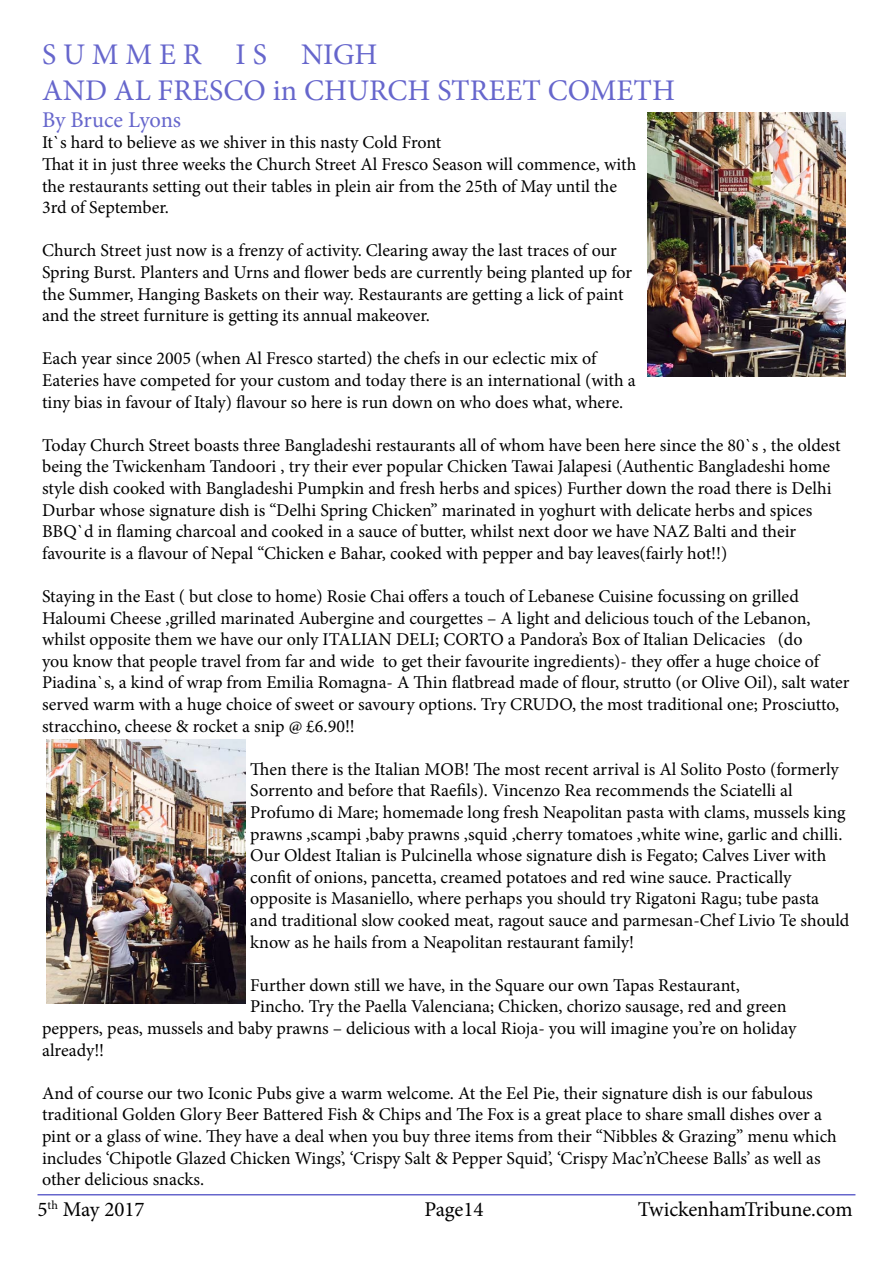
<style>
.page{position:relative;width:893px;height:1263px;background:#fff}
.page>*{position:absolute;margin:0;border:0;box-sizing:border-box;transform-origin:0 0}
.t1{font:30px/36px "Minion Pro";color:#66c}
.t2{font:22.5px "Minion Pro";letter-spacing:-.01em;color:#66c}
.t3{font:21px "Minion Pro";letter-spacing:-.005em;color:#000}
.t4{font:18px/21.6px "Minion Pro";color:#000}
</style>
<div class="page">
<img style="left:647px;top:113px;width:198px;height:264px">
<img style="left:47px;top:739px;width:198px;height:265px">
<hr style="left:38px;top:1194px;width:817px;height:2px;background:#66c">
<h1 class="t1" style="left:42px;top:36px;width:634px">S U M M E R I S NIGH<br>AND AL FRESCO in CHURCH STREET COMETH</h1>
<p class="t2" style="left:42px;top:105px;width:141px">By Bruce Lyons</p>
<p class="t4" style="left:42px;top:132px;width:595px">It`s hard to believe as we shiver in this nasty Cold Front<br>That it in just three weeks the Church Street Al Fresco Season will commence, with the restaurants setting out their tables in plein air from the 25th of May until the 3rd of September.</p>
<p class="t4" style="left:42px;top:240px;width:591px">Church Street just now is a frenzy of activity. Clearing away the last traces of our Spring Burst. Planters and Urns and flower beds are currently being planted up for the Summer, Hanging Baskets on their way. Restaurants are getting a lick of paint and the street furniture is getting its annual makeover.</p>
<p class="t4" style="left:42px;top:348px;width:595px">Each year since 2005 (when Al Fresco started) the chefs in our eclectic mix of<br>Eateries have competed for your custom and today there is an international (with a tiny bias in favour of Italy) flavour so here is run down on who does what, where.</p>
<p class="t4" style="left:42px;top:434px;width:800px">Today Church Street boasts three Bangladeshi restaurants all of whom have been here since the 80`s , the oldest being the Twickenham Tandoori , try their ever popular Chicken Tawai Jalapesi (Authentic Bangladeshi home style dish cooked with Bangladeshi Pumpkin and fresh herbs and spices) Further down the road there is Delhi Durbar whose signature dish is “Delhi Spring Chicken” marinated in yoghurt with delicate herbs and spices BBQ`d in flaming charcoal and cooked in a sauce of butter, whilst next door we have NAZ Balti and their favourite is a flavour of Nepal “Chicken e Bahar, cooked with pepper and bay leaves(fairly hot!!)</p>
<p class="t4" style="left:42px;top:586px;width:809px">Staying in the East ( but close to home) Rosie Chai offers a touch of Lebanese Cuisine focussing on grilled Haloumi Cheese ,grilled marinated Aubergine and courgettes – A light and delicious touch of the Lebanon, whilst opposite them we have our only ITALIAN DELI; CORTO a Pandora’s Box of Italian Delicacies (do<br>you know that people travel from far and wide to get their favourite ingredients)- they offer a huge choice of Piadina`s, a kind of wrap from Emilia Romagna- A Thin flatbread made of flour, strutto (or Olive Oil), salt water served warm with a huge choice of sweet or savoury options. Try CRUDO, the most traditional one; Prosciutto, stracchino, cheese &amp; rocket a snip @ £6.90!!</p>
<p class="t4" style="left:250px;top:758px;width:600px">Then there is the Italian MOB! The most recent arrival is Al Solito Posto (formerly Sorrento and before that Raefils). Vincenzo Rea recommends the Sciatelli al Profumo di Mare; homemade long fresh Neapolitan pasta with clams, mussels king prawns ,scampi ,baby prawns ,squid ,cherry tomatoes ,white wine, garlic and chilli.<br>Our Oldest Italian is Pulcinella whose signature dish is Fegato; Calves Liver with confit of onions, pancetta, creamed potatoes and red wine sauce. Practically opposite is Masaniello, where perhaps you should try Rigatoni Ragu; tube pasta and traditional slow cooked meat, ragout sauce and parmesan-Chef Livio Te should know as he hails from a Neapolitan restaurant family!</p>
<p class="t4" style="left:250px;top:974px;width:491px">Further down still we have, in the Square our own Tapas Restaurant,</p>
<p class="t4" style="left:250px;top:996px;width:538px">Pincho. Try the Paella Valenciana; Chicken, chorizo sausage, red and green</p>
<p class="t4" style="left:42px;top:1018px;width:755px">peppers, peas, mussels and baby prawns – delicious with a local Rioja- you will imagine you’re on holiday</p>
<p class="t4" style="left:42px;top:1039px;width:64px">already!!</p>
<p class="t4" style="left:42px;top:1082px;width:796px">And of course our two Iconic Pubs give a warm welcome. At the Eel Pie, their signature dish is our fabulous traditional Golden Glory Beer Battered Fish &amp; Chips and The Fox is a great place to share small dishes over a pint or a glass of wine. They have a deal when you buy three items from their “Nibbles &amp; Grazing” menu which includes ‘Chipotle Glazed Chicken Wings’, ‘Crispy Salt &amp; Pepper Squid’, ‘Crispy Mac’n’Cheese Balls’ as well as other delicious snacks.</p>
<p class="t3" style="left:38px;top:1195px;width:109px">5<sup>th</sup> May 2017</p>
<p class="t3" style="left:424px;top:1195px;width:61px">Page14</p>
<p class="t3" style="left:638px;top:1195px;width:216px">TwickenhamTribune.com</p>
</div>
